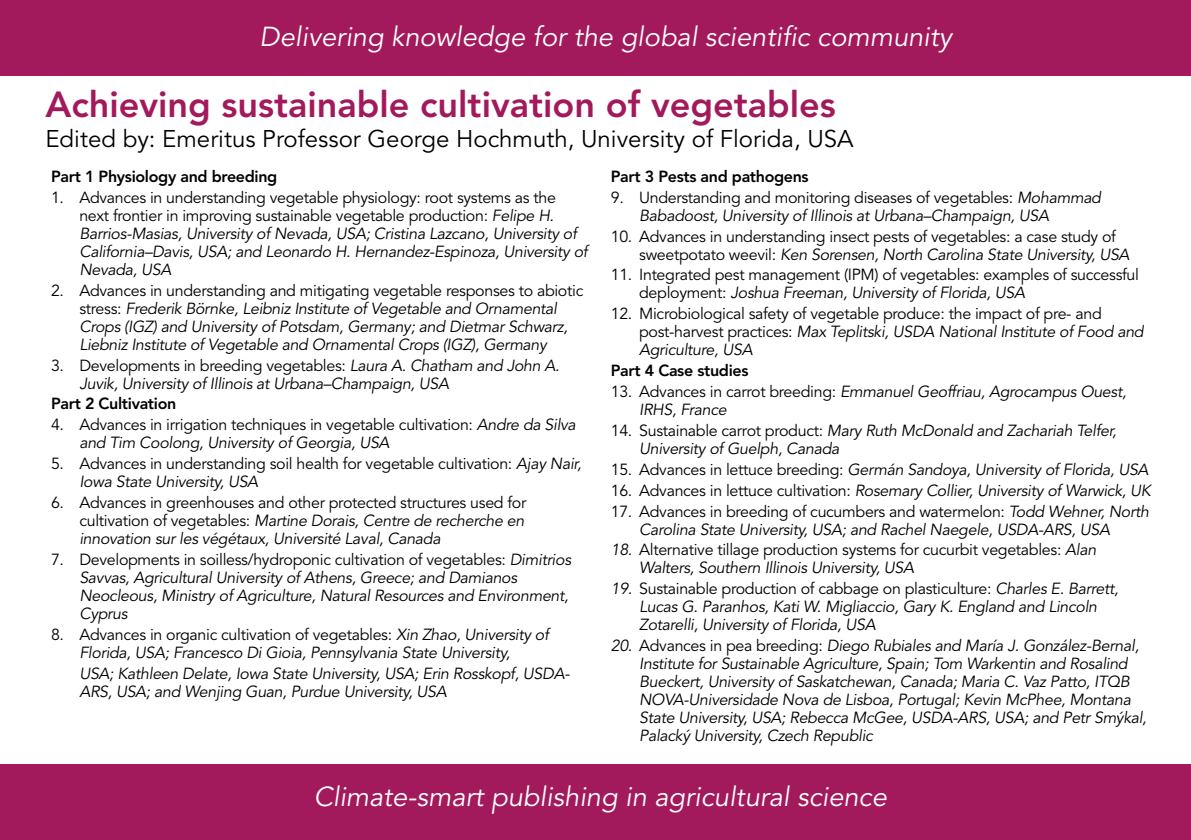
<style>
.page{position:relative;width:1191px;height:840px;background:#fff}
.page>*{position:absolute;margin:0;border:0;box-sizing:border-box;transform-origin:0 0}
.t1{font:800 36px "Avenir LT Std";color:#a21a5b}
.t2{font:italic 27.2px "Avenir LT Std";color:#fff}
.t3{font:24px "Avenir LT Std";color:#000}
.t4{font:italic 16px/18px "Avenir LT Std";letter-spacing:-.02em;color:#000}
.t5{font:16px/18px "Avenir LT Std";letter-spacing:-.02em;color:#000}
.t6{font:800 16px "Avenir LT Std";letter-spacing:-.02em;color:#000}
.s1{font-style:normal}
.s2{font-style:italic}
</style>
<div class="page">
<div style="left:0;top:0;width:1191px;height:76px;background:#a21a5b"></div>
<div style="left:0;top:764px;width:1191px;height:75px;background:#a21a5b"></div>
<h2 class="t2" style="left:260px;top:21px;width:694px">Delivering knowledge for the global scientific community</h2>
<h1 class="t1" style="left:45px;top:83px;width:792px">Achieving sustainable cultivation of vegetables</h1>
<h3 class="t3" style="left:45px;top:124px;width:809px">Edited by: Emeritus Professor George Hochmuth, University of Florida, USA</h3>
<p class="t6" style="left:51px;top:167px;width:228px">Part 1 Physiology and breeding</p>
<p class="t4" style="left:79px;top:188px;width:510px;text-indent:-28px"><span class="s1">1. Advances in understanding vegetable physiology: root systems as the next frontier in improving sustainable vegetable production:</span> Felipe H.<br>Barrios-Masias, University of Nevada, USA; Cristina Lazcano, University of California–Davis, USA; and Leonardo H. Hernandez-Espinoza, University of Nevada, USA</p>
<p class="t4" style="left:79px;top:281px;width:505px;text-indent:-28px"><span class="s1">2. Advances in understanding and mitigating vegetable responses to abiotic stress:</span> Frederik Börnke, Leibniz Institute of Vegetable and Ornamental Crops (IGZ) and University of Potsdam, Germany; and Dietmar Schwarz, Liebniz Institute of Vegetable and Ornamental Crops (IGZ), Germany</p>
<p class="t4" style="left:79px;top:356px;width:482px;text-indent:-28px"><span class="s1">3. Developments in breeding vegetables:</span> Laura A. Chatham and John A.<br>Juvik, University of Illinois at Urbana–Champaign, USA</p>
<p class="t6" style="left:51px;top:394px;width:127px">Part 2 Cultivation</p>
<p class="t5" style="left:79px;top:416px;width:498px;text-indent:-28px">4. Advances in irrigation techniques in vegetable cultivation: <span class="s2">Andre da Silva and Tim Coolong, University of Georgia, USA</span></p>
<p class="t5" style="left:79px;top:454px;width:503px;text-indent:-28px">5. Advances in understanding soil health for vegetable cultivation: <span class="s2">Ajay Nair,<br>Iowa State University, USA</span></p>
<p class="t5" style="left:79px;top:493px;width:448px;text-indent:-28px">6. Advances in greenhouses and other protected structures used for cultivation of vegetables: <span class="s2">Martine Dorais, Centre de recherche en innovation sur les végétaux, Université Laval, Canada</span></p>
<p class="t4" style="left:79px;top:550px;width:493px;text-indent:-28px"><span class="s1">7. Developments in soilless/hydroponic cultivation of vegetables:</span> Dimitrios Savvas, Agricultural University of Athens, Greece; and Damianos Neocleous, Ministry of Agriculture, Natural Resources and Environment, Cyprus</p>
<p class="t4" style="left:79px;top:625px;width:471px;text-indent:-28px"><span class="s1">8. Advances in organic cultivation of vegetables:</span> Xin Zhao, University of<br>Florida, USA; Francesco Di Gioia, Pennsylvania State University,</p>
<p class="t4" style="left:79px;top:664px;width:492px">USA; Kathleen Delate, Iowa State University, USA; Erin Rosskopf, USDA-<br>ARS, USA; and Wenjing Guan, Purdue University, USA</p>
<p class="t6" style="left:611px;top:167px;width:199px">Part 3 Pests and pathogens</p>
<p class="t4" style="left:639px;top:188px;width:463px;text-indent:-28px"><span class="s1">9. Understanding and monitoring diseases of vegetables:</span> Mohammad<br>Babadoost, University of Illinois at Urbana–Champaign, USA</p>
<p class="t5" style="left:639px;top:227px;width:492px;text-indent:-28px">10. Advances in understanding insect pests of vegetables: a case study of sweetpotato weevil: <span class="s2">Ken Sorensen, North Carolina State University, USA</span></p>
<p class="t5" style="left:639px;top:266px;width:501px;text-indent:-28px">11. Integrated pest management (IPM) of vegetables: examples of successful deployment: <span class="s2">Joshua Freeman, University of Florida, USA</span></p>
<p class="t5" style="left:639px;top:305px;width:506px;text-indent:-28px">12. Microbiological safety of vegetable produce: the impact of pre- and post-harvest practices: <span class="s2">Max Teplitski, USDA National Institute of Food and<br>Agriculture, USA</span></p>
<p class="t6" style="left:611px;top:361px;width:139px">Part 4 Case studies</p>
<p class="t4" style="left:639px;top:382px;width:489px;text-indent:-28px"><span class="s1">13. Advances in carrot breeding:</span> Emmanuel Geoffriau, Agrocampus Ouest,<br>IRHS, France</p>
<p class="t4" style="left:639px;top:421px;width:479px;text-indent:-28px"><span class="s1">14. Sustainable carrot product:</span> Mary Ruth McDonald and Zachariah Telfer,<br>University of Guelph, Canada</p>
<p class="t4" style="left:611px;top:460px;width:539px"><span class="s1">15. Advances in lettuce breeding:</span> Germán Sandoya, University of Florida, USA</p>
<p class="t4" style="left:611px;top:481px;width:541px"><span class="s1">16. Advances in lettuce cultivation:</span> Rosemary Collier, University of Warwick, UK</p>
<p class="t4" style="left:639px;top:502px;width:511px;text-indent:-28px"><span class="s1">17. Advances in breeding of cucumbers and watermelon:</span> Todd Wehner, North<br>Carolina State University, USA; and Rachel Naegele, USDA-ARS, USA</p>
<p class="t5" style="left:639px;top:541px;width:458px;text-indent:-28px"><span class="s2">18.</span> Alternative tillage production systems for cucurbit vegetables: <span class="s2">Alan<br>Walters, Southern Illinois University, USA</span></p>
<p class="t4" style="left:639px;top:579px;width:481px;text-indent:-28px">19. <span class="s1">Sustainable production of cabbage on plasticulture:</span> Charles E. Barrett,<br>Lucas G. Paranhos, Kati W. Migliaccio, Gary K. England and Lincoln<br>Zotarelli, University of Florida, USA</p>
<p class="t4" style="left:639px;top:636px;width:509px;text-indent:-28px">20. <span class="s1">Advances in pea breeding:</span> Diego Rubiales and María J. González-Bernal, Institute for Sustainable Agriculture, Spain; Tom Warkentin and Rosalind Bueckert, University of Saskatchewan, Canada; Maria C. Vaz Patto, ITQB NOVA-Universidade Nova de Lisboa, Portugal; Kevin McPhee, Montana State University, USA; Rebecca McGee, USDA-ARS, USA; and Petr Smýkal, Palacký University, Czech Republic</p>
<h2 class="t2" style="left:314px;top:779px;width:574px">Climate-smart publishing in agricultural science</h2>
</div>
